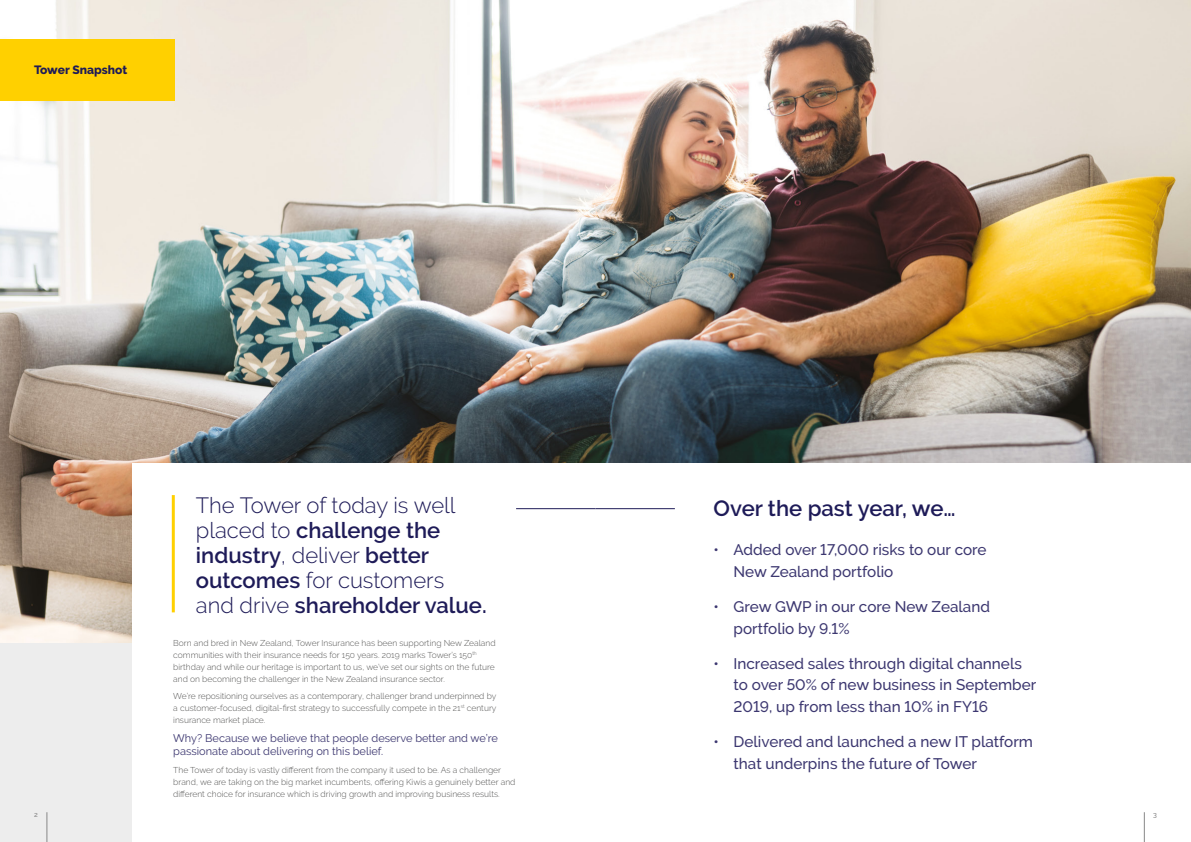
<style>
.page{position:relative;width:1191px;height:842px;background:#fff}
.page>*{position:absolute;margin:0;border:0;box-sizing:border-box;transform-origin:0 0}
.t1{font:300 22px/25px "Raleway";color:#1e1b58}
.t2{font:600 22px "Raleway";color:#1e1b58}
.t3{font:500 15.3px/21.7px "Raleway";color:#3c3770}
.t4{font:800 12px "Raleway";color:#1e1b58}
.t5{font:11px/13.2px "Raleway";color:#3c3770}
.t6{font:300 8.5px/12px "Raleway";color:#575756}
.t7{font:500 7px "Raleway";color:#878787}
.s1{font-weight:600}
</style>
<div class="page">
<div style="left:0;top:0;width:595px;height:842px;background:#ededed"></div>
<img style="left:0;top:0;width:1191px;height:642px">
<div style="left:595px;top:463px;width:596px;height:379px;background:#fff"></div>
<hr style="left:1144px;top:812px;width:1px;height:30px;background:#878787">
<hr style="left:47px;top:812px;width:1px;height:30px;background:#878787">
<div style="left:132px;top:463px;width:463px;height:379px;background:#fff"></div>
<hr style="left:172px;top:495px;width:3px;height:117px;background:#ffd000">
<hr style="left:516px;top:508px;width:79px;height:1px;background:#1e1b58">
<hr style="left:595px;top:508px;width:80px;height:1px;background:#1e1b58">
<div style="left:0;top:39px;width:174px;height:62px;background:#ffd000"></div>
<h3 class="t4" style="left:34px;top:63px;width:95px">Tower Snapshot</h3>
<h1 class="t1" style="left:196px;top:493px;width:292px">The Tower of today is well placed to <span class="s1">challenge the industry</span>, deliver <span class="s1">better outcomes</span> for customers and drive <span class="s1">shareholder value.</span></h1>
<p class="t6" style="left:173px;top:636px;width:324px">Born and bred in New Zealand, Tower Insurance has been supporting New Zealand communities with their insurance needs for 150 years. 2019 marks Tower’s 150<sup>th </sup>birthday and while our heritage is important to us, we’ve set our sights on the future and on becoming the challenger in the New Zealand insurance sector.</p>
<p class="t6" style="left:173px;top:690px;width:325px;text-align:justify">We’re repositioning ourselves as a contemporary, challenger brand underpinned by a customer-focused, digital-first strategy to successfully compete in the 21<sup>st</sup> century insurance market place.</p>
<p class="t5" style="left:173px;top:731px;width:326px">Why? Because we believe that people deserve better and we’re passionate about delivering on this belief.</p>
<p class="t6" style="left:173px;top:764px;width:344px">The Tower of today is vastly different from the company it used to be. As a challenger brand, we are taking on the big market incumbents, offering Kiwis a genuinely better and different choice for insurance which is driving growth and improving business results.</p>
<h1 class="t2" style="left:713px;top:495px;width:243px">Over the past year, we…</h1>
<h2 class="t3" style="left:733px;top:539px;width:255px;text-indent:-20px">• Added over 17,000 risks to our core<br>New Zealand portfolio</h2>
<h2 class="t3" style="left:733px;top:596px;width:258px;text-indent:-20px">• Grew GWP in our core New Zealand portfolio by 9.1%</h2>
<h2 class="t3" style="left:733px;top:652px;width:304px;text-indent:-20px">• Increased sales through digital channels to over 50% of new business in September<br>2019, up from less than 10% in FY16</h2>
<h2 class="t3" style="left:733px;top:731px;width:301px;text-indent:-20px">• Delivered and launched a new IT platform that underpins the future of Tower</h2>
<p class="t7" style="left:34px;top:811px;width:5px">2</p>
<p class="t7" style="left:1153px;top:811px;width:5px">3</p>
</div>
